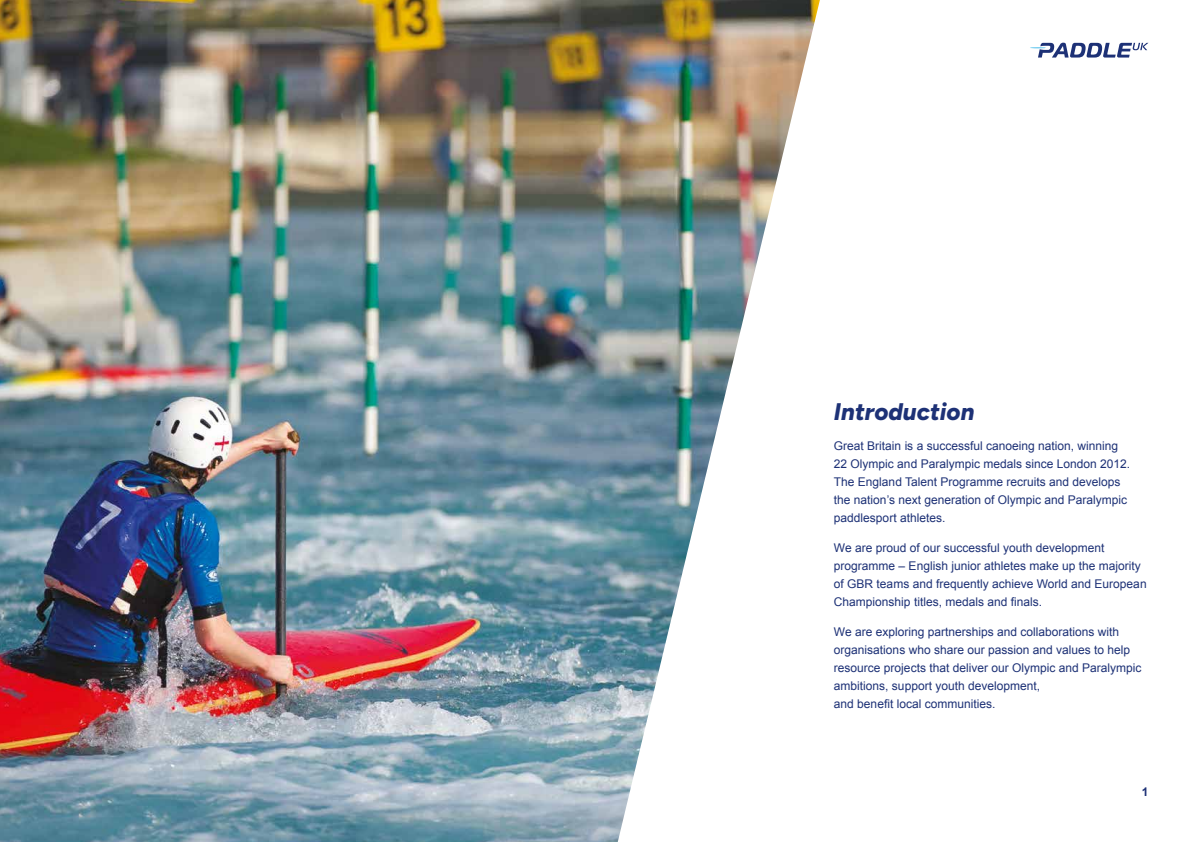
<style>
.page{position:relative;width:1191px;height:842px;background:#fff}
.page>*{position:absolute;margin:0;border:0;box-sizing:border-box;transform-origin:0 0}
.t1{font:italic 800 24px "Figtree";color:#1d3176}
.t2{font:12px/18px "Arial";color:#1d3176}
.t3{font:700 12px "Arial";color:#1d3176}
</style>
<div class="page">
<svg style="left:1030px;top:43px;width:118px;height:15px"></svg>
<img style="left:0;top:0;width:820px;height:842px">
<h1 class="t1" style="left:834px;top:402px;width:142px">Introduction</h1>
<p class="t2" style="left:834px;top:438px;width:298px">Great Britain is a successful canoeing nation, winning 22 Olympic and Paralympic medals since London 2012.<br>The England Talent Programme recruits and develops the nation’s next generation of Olympic and Paralympic paddlesport athletes.</p>
<p class="t2" style="left:834px;top:540px;width:314px">We are proud of our successful youth development programme – English junior athletes make up the majority of GBR teams and frequently achieve World and European Championship titles, medals and finals.</p>
<p class="t2" style="left:834px;top:624px;width:309px">We are exploring partnerships and collaborations with organisations who share our passion and values to help resource projects that deliver our Olympic and Paralympic ambitions, support youth development,<br>and benefit local communities.</p>
<p class="t3" style="left:1141px;top:785px;width:8px">1</p>
</div>
